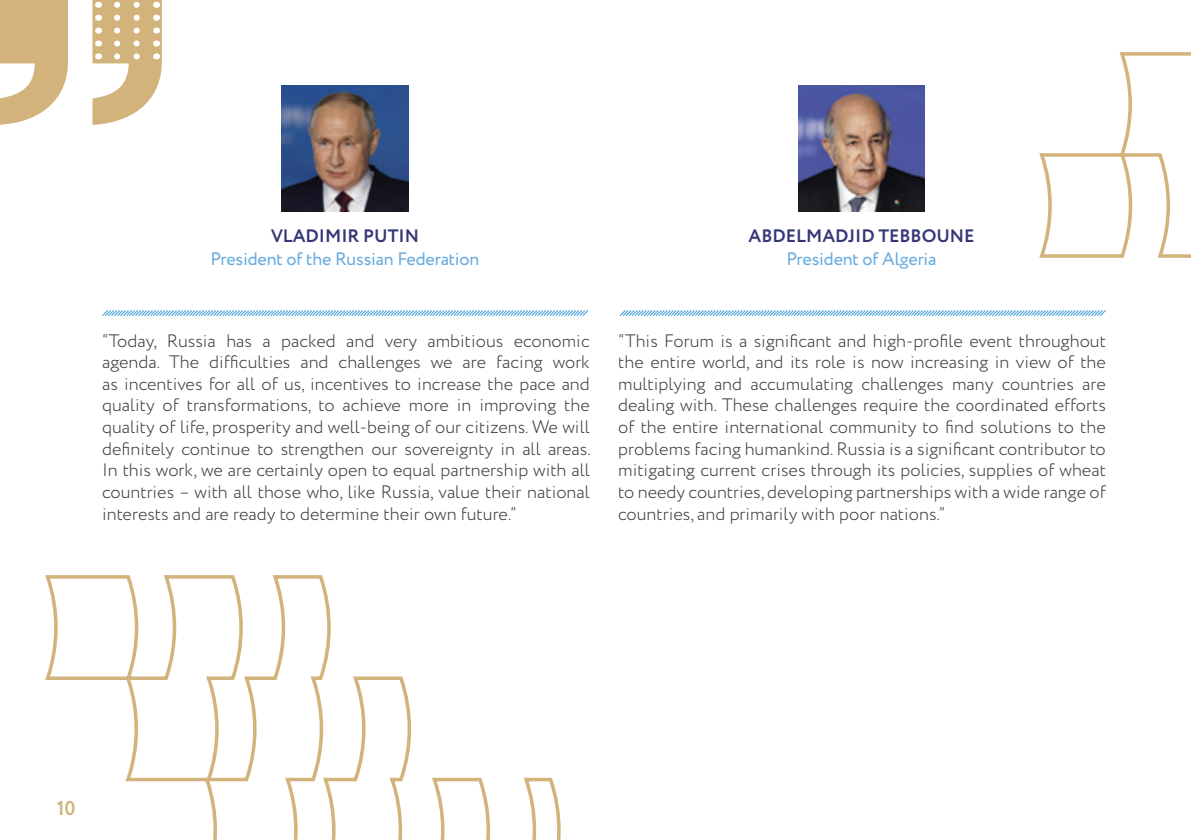
<style>
.page{position:relative;width:1191px;height:840px;background:#fff}
.page>*{position:absolute;margin:0;border:0;box-sizing:border-box;transform-origin:0 0}
.t1{font:700 20px "Circe";color:#d3b37c}
.t2{font:300 18px/21.6px "Circe";color:#3c3c3b;text-align:justify}
.t3{font:18px "Circe";letter-spacing:-.01em;color:#65abdf}
.t4{font:700 18px "Circe";color:#343776}
</style>
<div class="page">
<img style="left:282px;top:85px;width:126px;height:127px">
<img style="left:798px;top:85px;width:127px;height:127px">
<svg style="left:619px;top:310px;width:487px;height:6px;background:#acd4ee"></svg>
<svg style="left:0;top:0;width:68px;height:125px"></svg>
<svg style="left:92px;top:0;width:70px;height:125px"></svg>
<svg style="left:45px;top:575px;width:516px;height:264px"></svg>
<svg style="left:102px;top:310px;width:487px;height:6px;background:#acd4ee"></svg>
<svg style="left:1039px;top:52px;width:152px;height:206px"></svg>
<p class="t4" style="left:271px;top:223px;width:149px">VLADIMIR PUTIN</p>
<p class="t3" style="left:210px;top:247px;width:270px">President of the Russian Federation</p>
<p class="t2" style="left:102px;top:330px;width:490px">“Today, Russia has a packed and very ambitious economic agenda. The difficulties and challenges we are facing work as incentives for all of us, incentives to increase the pace and quality of transformations, to achieve more in improving the quality of life, prosperity and well-being of our citizens. We will definitely continue to strengthen our sovereignty in all areas.<br>In this work, we are certainly open to equal partnership with all countries – with all those who, like Russia, value their national interests and are ready to determine their own future.”</p>
<p class="t4" style="left:748px;top:223px;width:227px">ABDELMADJID TEBBOUNE</p>
<p class="t3" style="left:786px;top:247px;width:151px">President of Algeria</p>
<p class="t2" style="left:618px;top:330px;width:489px">“This Forum is a significant and high-profile event throughout the entire world, and its role is now increasing in view of the multiplying and accumulating challenges many countries are dealing with. These challenges require the coordinated efforts of the entire international community to find solutions to the problems facing humankind. Russia is a significant contributor to mitigating current crises through its policies, supplies of wheat to needy countries, developing partnerships with a wide range of countries, and primarily with poor nations.”</p>
<p class="t1" style="left:57px;top:794px;width:20px">10</p>
</div>
